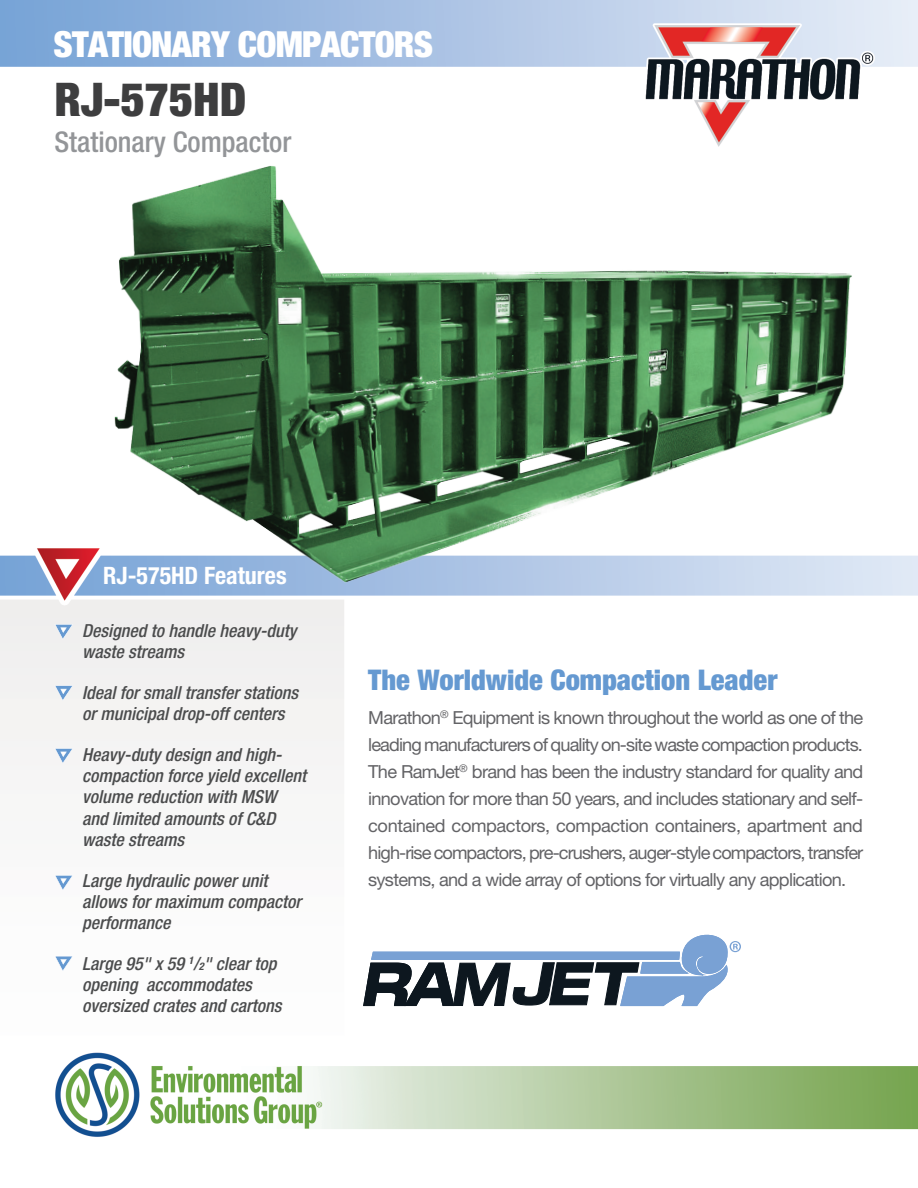
<style>
.page{position:relative;width:918px;height:1188px;background:#fff}
.page>*{position:absolute;margin:0;border:0;box-sizing:border-box;transform-origin:0 0}
.t1{font:46.5px "Helvetica Neue LT 97 Blk Cn";color:#3e3e3f}
.t2{font:36px "Helvetica Neue LT 97 Blk Cn";letter-spacing:-.02em;color:#fff}
.t3{font:28.5px "Helvetica Neue LT 97 Blk Cn";color:#6599d1}
.t4{font:28.5px "Helvetica Neue LT 67 Md Cn";color:#939598}
.t5{font:24px "Helvetica Neue LT 77 Bd Cn";color:#fff}
.t6{font:18px/27px "Helvetica Neue LT 55 Rm";letter-spacing:-.04em;color:#636366;text-align:justify}
.t7{font:18px/21px "Helvetica Neue LT 67 Md Cn Obl";color:#4b4c4d}
.s1{font-family:"Helvetica Neue LT 77 Bd Cn Obl";font-size:10.5px}
</style>
<div class="page">
<img style="left:0;top:0;width:918px;height:1137px">
<img style="left:95px;top:147px;width:771px;height:463px">
<svg style="left:55px;top:624px;width:18px;height:16px"></svg>
<svg style="left:362px;top:929px;width:379px;height:78px"></svg>
<svg style="left:55px;top:748px;width:18px;height:16px"></svg>
<svg style="left:55px;top:685px;width:18px;height:16px"></svg>
<svg style="left:55px;top:956px;width:18px;height:16px"></svg>
<svg style="left:55px;top:875px;width:18px;height:16px"></svg>
<h2 class="t2" style="left:54px;top:23px;width:381px">STATIONARY COMPACTORS</h2>
<h1 class="t1" style="left:55px;top:71px;width:194px">RJ-575HD</h1>
<h3 class="t4" style="left:55px;top:125px;width:238px">Stationary Compactor</h3>
<h3 class="t5" style="left:103px;top:561px;width:185px">RJ-575HD Features</h3>
<p class="t7" style="left:82px;top:620px;width:216px">Designed to handle heavy-duty waste streams</p>
<p class="t7" style="left:82px;top:682px;width:217px">Ideal for small transfer stations or municipal drop-off centers</p>
<p class="t7" style="left:82px;top:744px;width:225px">Heavy-duty design and high&shy;compaction force yield excellent volume reduction with MSW and limited amounts of C&amp;D waste streams</p>
<p class="t7" style="left:82px;top:870px;width:220px">Large hydraulic power unit allows for maximum compactor performance</p>
<p class="t7" style="left:82px;top:953px;width:201px">Large 95" x 59 <sup>1</sup>/<span class="s1">2</span>" clear top opening accommodates oversized crates and cartons</p>
<h3 class="t3" style="left:368px;top:663px;width:411px">The Worldwide Compaction Leader</h3>
<p class="t6" style="left:368px;top:703px;width:497px">Marathon<sup>®</sup> Equipment is known throughout the world as one of the leading manufacturers of quality on-site waste compaction products.<br>The RamJet<sup>®</sup> brand has been the industry standard for quality and innovation for more than 50 years, and includes stationary and self&shy;contained compactors, compaction containers, apartment and high-rise compactors, pre-crushers, auger-style compactors, transfer systems, and a wide array of options for virtually any application.</p>
</div>
